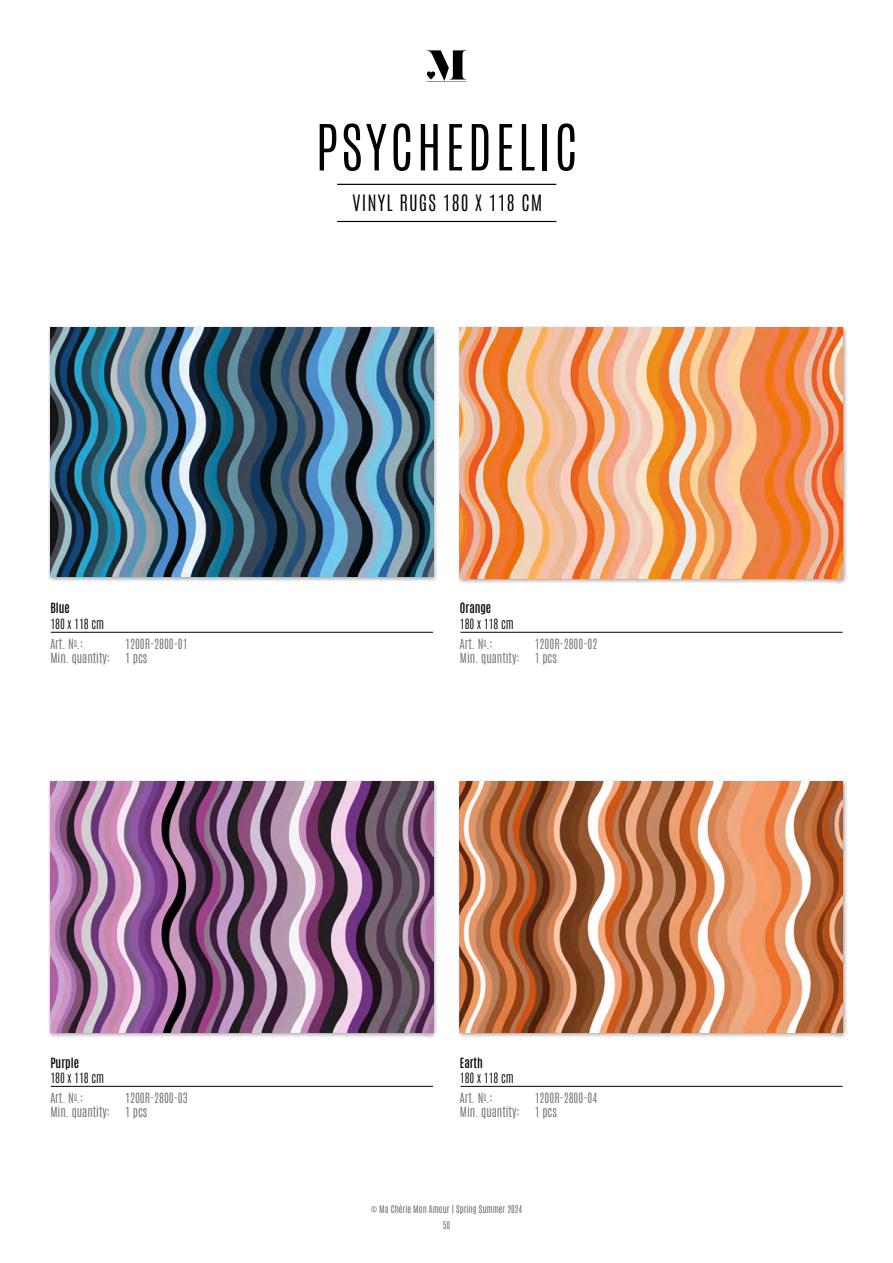
<style>
.page{position:relative;width:893px;height:1263px;background:#fff}
.page>*{position:absolute;margin:0;border:0;box-sizing:border-box;transform-origin:0 0}
.t1{font:200 54px "Antonio";letter-spacing:.06em;color:#000}
.t2{font:200 19.2px "Antonio";letter-spacing:.06em;color:#000}
.t3{font:200 12px/14.2px "Antonio";color:#706f6f}
.t4{font:100 12px "Antonio";color:#000}
.t5{font:500 12px "Antonio";color:#000}
.t6{font:300 9px "Antonio";color:#706f6f}
</style>
<div class="page">
<svg style="left:427px;top:50px;width:39px;height:31px"></svg>
<hr style="left:337px;top:184px;width:219px;height:1px;background:#000">
<hr style="left:337px;top:221px;width:219px;height:1px;background:#000">
<hr style="left:51px;top:632px;width:382px;height:1px;background:#000">
<div style="left:48px;top:325px;width:390px;height:257px;background:#000;opacity:.4"></div>
<img style="left:50px;top:327px;width:383px;height:249px">
<hr style="left:460px;top:632px;width:383px;height:1px;background:#000">
<div style="left:457px;top:325px;width:391px;height:259px;background:#000;opacity:.4"></div>
<img style="left:460px;top:327px;width:383px;height:251px">
<hr style="left:51px;top:1086px;width:382px;height:1px;background:#000">
<div style="left:48px;top:779px;width:390px;height:259px;background:#000;opacity:.4"></div>
<img style="left:50px;top:781px;width:383px;height:251px">
<hr style="left:460px;top:1086px;width:383px;height:1px;background:#000">
<div style="left:457px;top:779px;width:391px;height:259px;background:#000;opacity:.4"></div>
<img style="left:460px;top:781px;width:383px;height:251px">
<h1 class="t1" style="left:315px;top:109px;width:264px">PSYCHEDELIC</h1>
<h2 class="t2" style="left:352px;top:189px;width:191px">VINYL RUGS 180 X 118 CM</h2>
<p class="t5" style="left:50px;top:600px;width:21px">Blue</p>
<p class="t4" style="left:50px;top:615px;width:55px">180 X 118 CM</p>
<p class="t3" style="left:50px;top:637px;width:61px">Art. N<sup>O</sup>.:<br>Min. quantity:</p>
<p class="t5" style="left:460px;top:600px;width:33px">Orange</p>
<p class="t4" style="left:460px;top:615px;width:55px">180 X 118 CM</p>
<p class="t3" style="left:125px;top:637px;width:64px">1200R-2800-01<br>1 pcs</p>
<p class="t3" style="left:460px;top:637px;width:61px">Art. N<sup>O</sup>.:<br>Min. quantity:</p>
<p class="t3" style="left:535px;top:637px;width:64px">1200R-2800-02<br>1 pcs</p>
<p class="t5" style="left:50px;top:1054px;width:30px">Purple</p>
<p class="t4" style="left:50px;top:1069px;width:55px">180 X 118 CM</p>
<p class="t3" style="left:50px;top:1091px;width:61px">Art. N<sup>O</sup>.:<br>Min. quantity:</p>
<p class="t5" style="left:460px;top:1054px;width:24px">Earth</p>
<p class="t4" style="left:460px;top:1069px;width:55px">180 X 118 CM</p>
<p class="t3" style="left:125px;top:1091px;width:64px">1200R-2800-03<br>1 pcs</p>
<p class="t3" style="left:460px;top:1091px;width:61px">Art. N<sup>O</sup>.:<br>Min. quantity:</p>
<p class="t3" style="left:535px;top:1091px;width:64px">1200R-2800-04<br>1 pcs</p>
<p class="t6" style="left:371px;top:1203px;width:153px">© Ma Chérie Mon Amour | Spring Summer 2024</p>
<p class="t6" style="left:443px;top:1218px;width:9px">50</p>
</div>
